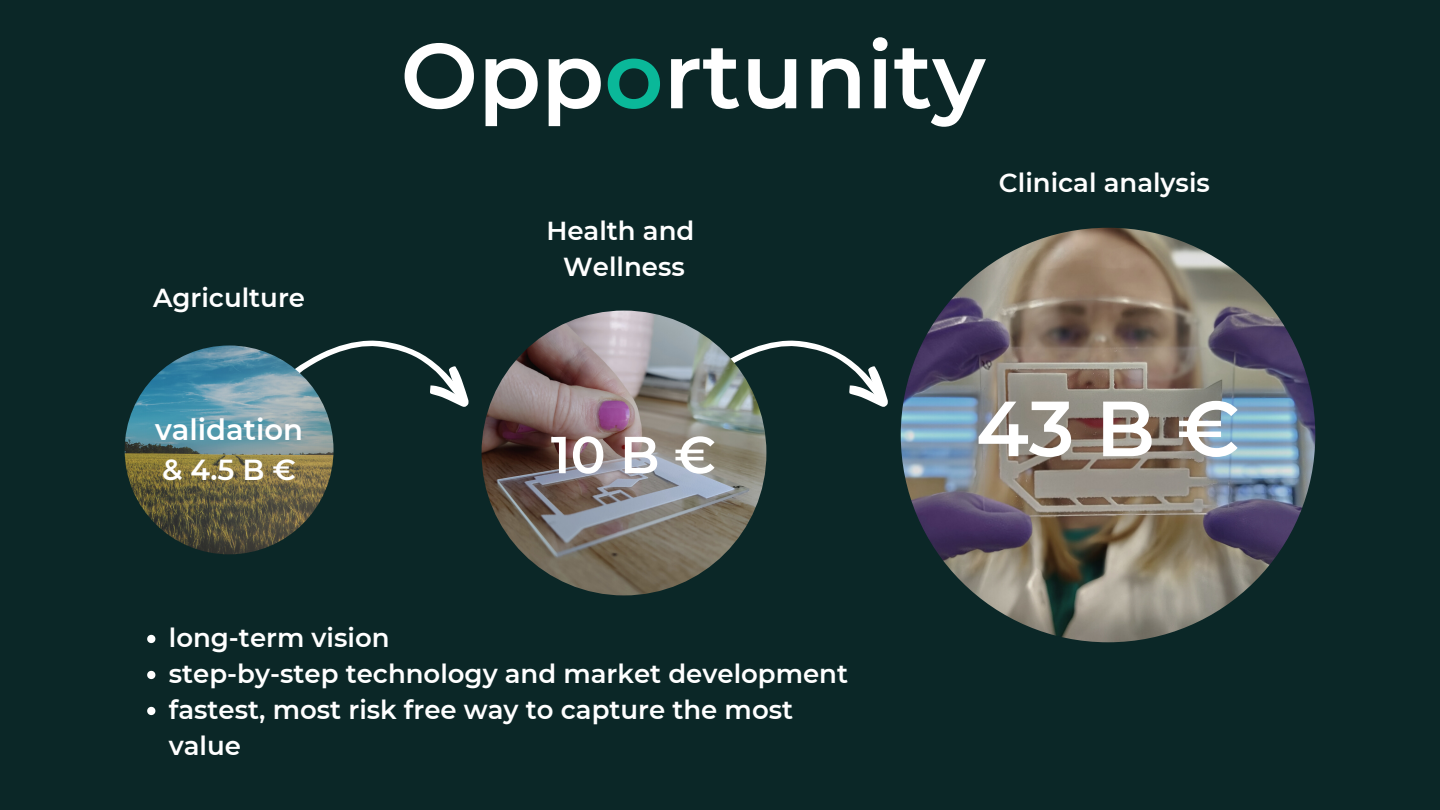
<style>
.page{position:relative;width:1440px;height:810px;background:#0b2727}
.page>*{position:absolute;margin:0;border:0;box-sizing:border-box;transform-origin:0 0}
.t1{font:600 92px "Montserrat";color:#fff}
.t2{font:600 78px "Montserrat";color:#fff}
.t3{font:600 52px "Montserrat";color:#fff}
.t4{font:600 29px "Montserrat";color:#fff}
.t5{font:600 26px/36px "Montserrat";color:#fff}
.s1{color:#0ab899}
</style>
<div class="page">
<svg style="left:711px;top:340px;width:177px;height:67px"></svg>
<img style="left:482px;top:311px;width:284px;height:284px;border-radius:50%">
<img style="left:901px;top:228px;width:414px;height:414px;border-radius:50%">
<svg style="left:296px;top:340px;width:173px;height:67px"></svg>
<img style="left:125px;top:345px;width:209px;height:209px;border-radius:50%">
<svg style="left:147px;top:635px;width:8px;height:8px"></svg>
<svg style="left:147px;top:671px;width:8px;height:8px"></svg>
<svg style="left:147px;top:707px;width:8px;height:8px"></svg>
<p class="t5" style="left:153px;top:280px;width:154px">Agriculture</p>
<p class="t4" style="left:155px;top:412px;width:149px">validation</p>
<p class="t4" style="left:162px;top:452px;width:135px">&amp;4.5B€</p>
<p class="t1" style="left:401px;top:19px;width:587px">Opp<span class="s1">o</span>rtunity</p>
<p class="t5" style="left:546px;top:213px;width:149px">Health and</p>
<p class="t5" style="left:563px;top:249px;width:123px">Wellness</p>
<p class="t5" style="left:999px;top:165px;width:212px">Clinical analysis</p>
<p class="t3" style="left:551px;top:423px;width:167px">10B€</p>
<p class="t2" style="left:976px;top:381px;width:266px">43B€</p>
<p class="t5" style="left:169px;top:620px;width:222px">long-term vision</p>
<p class="t5" style="left:169px;top:656px;width:681px">step-by-step technology and market development</p>
<p class="t5" style="left:169px;top:692px;width:626px">fastest, most risk free way to capture the most value</p>
</div>
